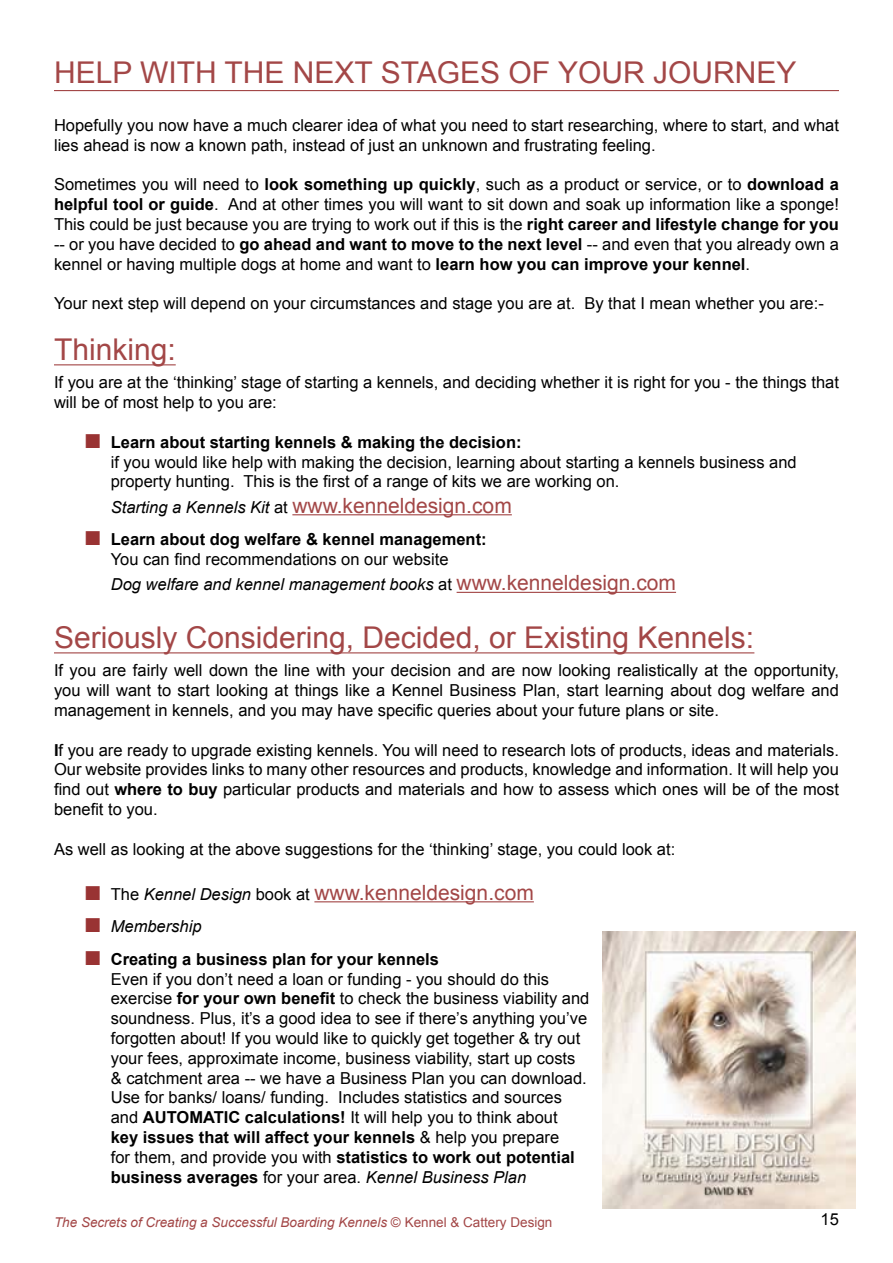
<style>
.page{position:relative;width:893px;height:1263px;background:#fff}
.page>*{position:absolute;margin:0;border:0;box-sizing:border-box;transform-origin:0 0}
.t1{font:30px "Arial";color:#a34747}
.t2{font:21px "Arial";color:#a34747}
.t3{font:16.5px/19.8px "Arial";color:#000}
.t4{font:700 16.5px/19.8px "Arial";color:#000}
.t5{font:italic 16.5px "Arial";color:#000}
.t6{font:italic 13.5px "Arial";color:#a34747}
.s1{font-weight:700}
.s2{font-size:30px;color:#933}
.s3{font-style:italic;font-size:16.5px;color:#000}
.s4{font-size:16.5px;color:#000}
.s5{font-weight:400;font-size:30px;color:#933}
.s6{font-weight:400}
.s7{font-style:normal}
.s8{font-style:normal;font-size:21px;color:#a34747}
.s9{font-style:normal;font-size:30px;color:#933}
.s10{font-style:italic}
</style>
<div class="page">
<hr style="left:54px;top:90px;width:785px;height:1px;background:#a34747">
<hr style="left:54px;top:364px;width:122px;height:1px;background:#a34747">
<hr style="left:292px;top:514px;width:220px;height:1px;background:#a34747">
<hr style="left:457px;top:592px;width:219px;height:1px;background:#a34747">
<hr style="left:54px;top:652px;width:700px;height:1px;background:#a34747">
<hr style="left:314px;top:901px;width:220px;height:1px;background:#a34747">
<img style="left:602px;top:931px;width:254px;height:278px">
<h1 class="t1" style="left:54px;top:52px;width:106px">Help with</h1>
<h1 class="t1" style="left:225px;top:52px;width:89px">The next</h1>
<h1 class="t1" style="left:381px;top:52px;width:21px">stages</h1>
<h1 class="t1" style="left:509px;top:52px;width:72px">of you</h1>
<h1 class="t1" style="left:623px;top:52px;width:50px">r jou</h1>
<h1 class="t1" style="left:713px;top:52px;width:43px">rney</h1>
<p class="t3" style="left:54px;top:116px;width:786px">Hopefully you now have a much clearer idea of what you need to start researching, where to start, and what lies ahead is now a known path, instead of just an unknown and frustrating feeling.</p>
<p class="t3" style="left:54px;top:175px;width:786px;text-align:justify">Sometimes you will need to <span class="s1">look something up quickly</span>, such as a product or service, or to <span class="s1">download a helpful tool or guide</span>. And at other times you will want to sit down and soak up information like a sponge!<br>This could be just because you are trying to work out if this is the <span class="s1">right career and lifestyle change for you </span>-- or you have decided to <span class="s1">go ahead and want to move to the next level</span> -- and even that you already own a kennel or having multiple dogs at home and want to <span class="s1">learn how you can improve your kennel</span>.</p>
<p class="t3" style="left:54px;top:294px;width:771px">Your next step will depend on your circumstances and stage you are at. By that I mean whether you are:-</p>
<h1 class="t1" style="left:54px;top:330px;width:123px">Thinking:</h1>
<p class="t3" style="left:54px;top:373px;width:786px">If you are at the ‘thinking’ stage of starting a kennels, and deciding whether it is right for you - the things that will be of most help to you are:</p>
<p class="t3" style="left:111px;top:432px;width:687px;text-indent:-27px"><span class="s2">■</span> <span class="s1">Learn about starting kennels &amp; making the decision:<br></span>if you would like help with making the decision, learning about starting a kennels business and property hunting. This is the first of a range of kits we are working on.</p>
<p class="t2" style="left:111px;top:491px;width:403px"><span class="s3">Starting a Kennels Kit</span> <span class="s4">at</span> www.kenneldesign.com</p>
<p class="t4" style="left:111px;top:530px;width:377px;text-indent:-27px"><span class="s5">■</span> Learn about dog welfare &amp; kennel management:<br><span class="s6">You can find recommendations on our website</span></p>
<p class="t5" style="left:111px;top:574px;width:567px">Dog welfare and kennel management books <span class="s7">at</span> <span class="s8">www.kenneldesign.com</span></p>
<h1 class="t1" style="left:54px;top:618px;width:702px">Seriously Considering, Decided, or Existing Kennels:</h1>
<p class="t3" style="left:54px;top:661px;width:786px;text-align:justify">If you are fairly well down the line with your decision and are now looking realistically at the opportunity, you will want to start looking at things like a Kennel Business Plan, start learning about dog welfare and management in kennels, and you may have specific queries about your future plans or site.</p>
<p class="t3" style="left:54px;top:740px;width:786px;text-align:justify"><span class="s1">I</span>f you are ready to upgrade existing kennels. You will need to research lots of products, ideas and materials.<br>Our website provides links to many other resources and products, knowledge and information. It will help you find out <span class="s1">where to buy</span> particular products and materials and how to assess which ones will be of the most benefit to you.</p>
<p class="t3" style="left:54px;top:839px;width:623px">As well as looking at the above suggestions for the ‘thinking’ stage, you could look at:</p>
<p class="t2" style="left:84px;top:878px;width:452px"><span class="s2">■</span> <span class="s4">The</span> <span class="s3">Kennel Design</span> <span class="s4">book at</span> www.kenneldesign.com</p>
<p class="t5" style="left:84px;top:916px;width:119px"><span class="s9">■</span> Membership</p>
<p class="t3" style="left:111px;top:949px;width:480px;text-indent:-27px"><span class="s2">■</span> <span class="s1">Creating a business plan for your kennels<br></span>Even if you don’t need a loan or funding - you should do this exercise <span class="s1">for your own benefit</span> to check the business viability and soundness. Plus, it’s a good idea to see if there’s anything you’ve forgotten about! If you would like to quickly get together &amp; try out your fees, approximate income, business viability, start up costs &amp; catchment area -- we have a Business Plan you can download.<br>Use for banks/ loans/ funding. Includes statistics and sources and <span class="s1">AUTOMATIC calculations!</span> It will help you to think about<br><span class="s1">key issues that will affect your kennels</span> &amp; help you prepare<br>for them, and provide you with <span class="s1">statistics to work out potential business averages</span> for your area. <span class="s10">Kennel Business Plan</span></p>
<p class="t6" style="left:54px;top:1213px;width:500px">The Secrets of Creating a Successful Boarding Kennels <span class="s7">© Kennel &amp; Cattery Design</span></p>
<p class="t3" style="left:821px;top:1209px;width:20px">15</p>
</div>
